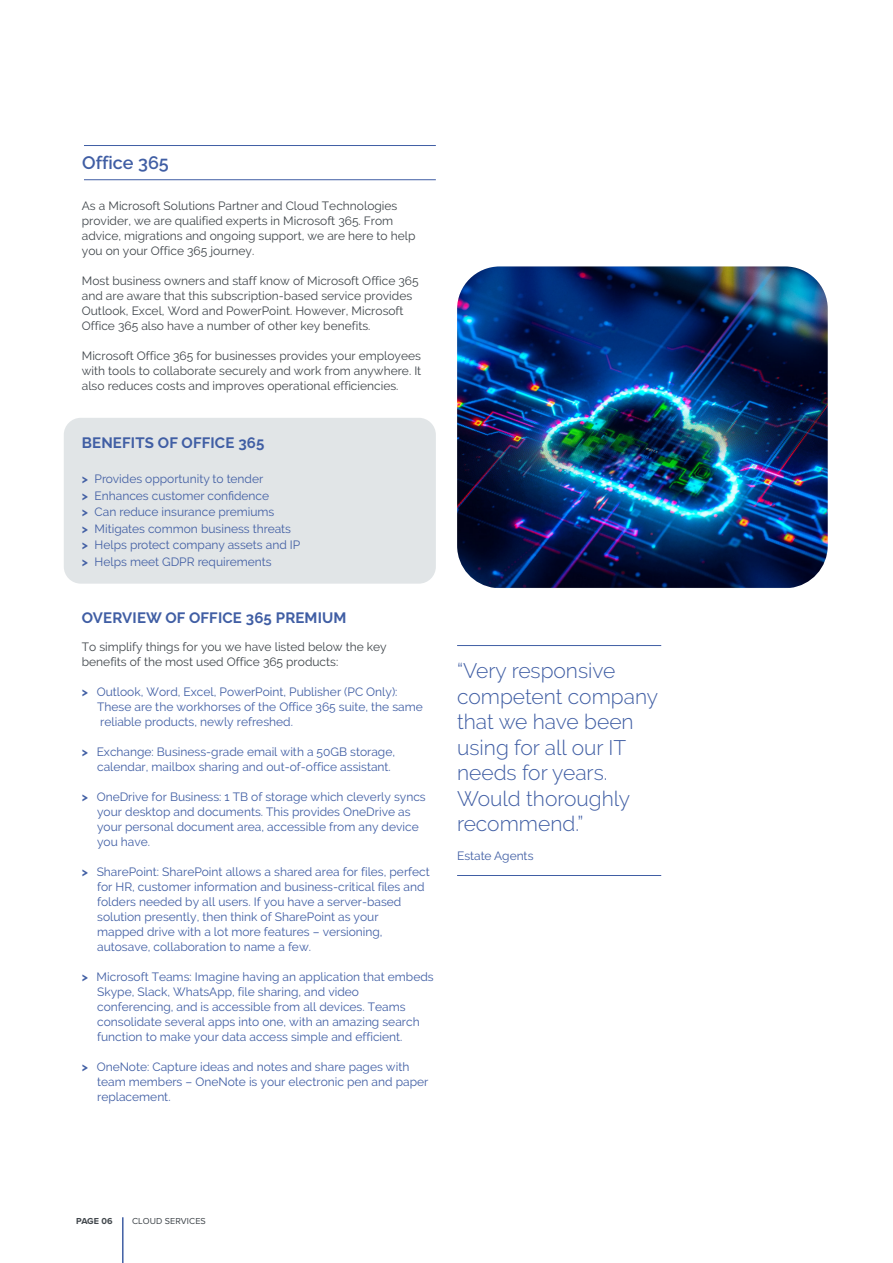
<style>
.page{position:relative;width:893px;height:1263px;background:#fff}
.page>*{position:absolute;margin:0;border:0;box-sizing:border-box;transform-origin:0 0}
.t1{font:300 21px "Raleway";color:#405ea4}
.t2{font:600 18px "Raleway";color:#405ea4}
.Paragraph_Style_3{font:700 15px "Raleway";letter-spacing:.01em;color:#405ea4}
.Paragraph_Style_2{font:700 15px "Raleway";letter-spacing:.01em;color:#405ea4}
.t3{font:12px "Raleway";color:#405ea4}
.t4{font:12px/15px "Raleway";color:#40464b}
.t5{font:12px "Raleway";color:#425fa4}
.t6{font:9px "Proxima Nova";letter-spacing:.01em;color:#40464b}
.t7{font:700 9px "Proxima Nova";letter-spacing:-.005em;color:#40464b}
.s1{font-weight:700}
</style>
<div class="page">
<div style="left:64px;top:418px;width:372px;height:166px;background:#e1e5e7;border-radius:17px"></div>
<hr style="left:457px;top:645px;width:204px;height:1px;background:#405ea4">
<hr style="left:457px;top:875px;width:204px;height:1px;background:#405ea4">
<hr style="left:122px;top:1217px;width:2px;height:46px;background:#405ea4">
<img style="left:457px;top:266px;width:371px;height:322px">
<hr style="left:84px;top:179px;width:352px;height:1px;background:#405ea4">
<hr style="left:84px;top:145px;width:352px;height:1px;background:#405ea4">
<p class="t2" style="left:82px;top:152px;width:88px">Office 365</p>
<p class="t4" style="left:82px;top:198px;width:335px">As a Microsoft Solutions Partner and Cloud Technologies provider, we are qualified experts in Microsoft 365. From advice, migrations and ongoing support, we are here to help you on your Office 365 journey.</p>
<p class="t4" style="left:82px;top:273px;width:338px">Most business owners and staff know of Microsoft Office 365 and are aware that this subscription-based service provides Outlook, Excel, Word and PowerPoint. However, Microsoft Office 365 also have a number of other key benefits.</p>
<p class="t4" style="left:82px;top:348px;width:341px;text-align:justify">Microsoft Office 365 for businesses provides your employees with tools to collaborate securely and work from anywhere. It also reduces costs and improves operational efficiencies.</p>
<p class="Paragraph_Style_2" style="left:82px;top:434px;width:184px">BENEFITS OF OFFICE 365</p>
<p class="t5" style="left:82px;top:472px;width:183px"><span class="s1">&gt;</span> Provides opportunity to tender</p>
<p class="t5" style="left:82px;top:488px;width:189px"><span class="s1">&gt;</span> Enhances customer confidence</p>
<p class="t5" style="left:82px;top:505px;width:194px"><span class="s1">&gt;</span> Can reduce insurance premiums</p>
<p class="t5" style="left:82px;top:521px;width:211px"><span class="s1">&gt;</span> Mitigates common business threats</p>
<p class="t5" style="left:82px;top:538px;width:220px"><span class="s1">&gt;</span> Helps protect company assets and IP</p>
<p class="t5" style="left:82px;top:554px;width:191px"><span class="s1">&gt;</span> Helps meet GDPR requirements</p>
<p class="Paragraph_Style_3" style="left:82px;top:609px;width:266px">OVERVIEW OF OFFICE 365 PREMIUM</p>
<p class="t4" style="left:82px;top:639px;width:306px">To simplify things for you we have listed below the key benefits of the most used Office 365 products:</p>
<p class="t3" style="left:82px;top:685px;width:317px"><span class="s1">&gt;</span> Outlook, Word, Excel, PowerPoint, Publisher (PC Only):</p>
<p class="t3" style="left:97px;top:700px;width:327px">These are the workhorses of the Office 365 suite, the same</p>
<p class="t3" style="left:100px;top:715px;width:194px">reliable products, newly refreshed.</p>
<p class="t3" style="left:82px;top:745px;width:315px"><span class="s1">&gt;</span> Exchange: Business-grade email with a 50GB storage,</p>
<p class="t3" style="left:97px;top:760px;width:295px">calendar, mailbox sharing and out-of-office assistant.</p>
<p class="t3" style="left:82px;top:790px;width:345px"><span class="s1">&gt;</span> OneDrive for Business: 1 TB of storage which cleverly syncs</p>
<p class="t3" style="left:97px;top:805px;width:315px">your desktop and documents. This provides OneDrive as</p>
<p class="t3" style="left:97px;top:820px;width:323px">your personal document area, accessible from any device</p>
<p class="t3" style="left:97px;top:835px;width:55px">you have.</p>
<p class="t3" style="left:82px;top:865px;width:349px"><span class="s1">&gt;</span> SharePoint: SharePoint allows a shared area for files, perfect</p>
<p class="t3" style="left:97px;top:880px;width:329px">for HR, customer information and business-critical files and</p>
<p class="t3" style="left:97px;top:895px;width:306px">folders needed by all users. If you have a server-based</p>
<p class="t3" style="left:97px;top:910px;width:283px">solution presently, then think of SharePoint as your</p>
<p class="t3" style="left:97px;top:925px;width:287px">mapped drive with a lot more features – versioning,</p>
<p class="t3" style="left:97px;top:940px;width:215px">autosave, collaboration to name a few.</p>
<p class="t3" style="left:82px;top:970px;width:353px"><span class="s1">&gt;</span> Microsoft Teams: Imagine having an application that embeds</p>
<p class="t3" style="left:97px;top:985px;width:263px">Skype, Slack, WhatsApp, file sharing, and video</p>
<p class="t3" style="left:97px;top:1000px;width:310px">conferencing, and is accessible from all devices. Teams</p>
<p class="t3" style="left:97px;top:1015px;width:324px">consolidate several apps into one, with an amazing search</p>
<p class="t3" style="left:97px;top:1030px;width:307px">function to make your data access simple and efficient.</p>
<p class="t3" style="left:82px;top:1060px;width:329px"><span class="s1">&gt;</span> OneNote: Capture ideas and notes and share pages with</p>
<p class="t3" style="left:97px;top:1075px;width:333px">team members – OneNote is your electronic pen and paper</p>
<p class="t3" style="left:97px;top:1090px;width:75px">replacement.</p>
<p class="t1" style="left:457px;top:659px;width:160px">“Very responsive</p>
<p class="t1" style="left:457px;top:684px;width:203px">competent company</p>
<p class="t1" style="left:457px;top:710px;width:178px">that we have been</p>
<p class="t1" style="left:457px;top:735px;width:171px">using for all our IT</p>
<p class="t1" style="left:457px;top:761px;width:152px">needs for years.</p>
<p class="t1" style="left:457px;top:786px;width:175px">Would thoroughly</p>
<p class="t1" style="left:457px;top:812px;width:128px">recommend.”</p>
<p class="t3" style="left:457px;top:849px;width:78px">Estate Agents</p>
<p class="t7" style="left:76px;top:1215px;width:38px">PAGE 06</p>
<p class="t6" style="left:132px;top:1215px;width:75px">CLOUD SERVICES</p>
</div>
